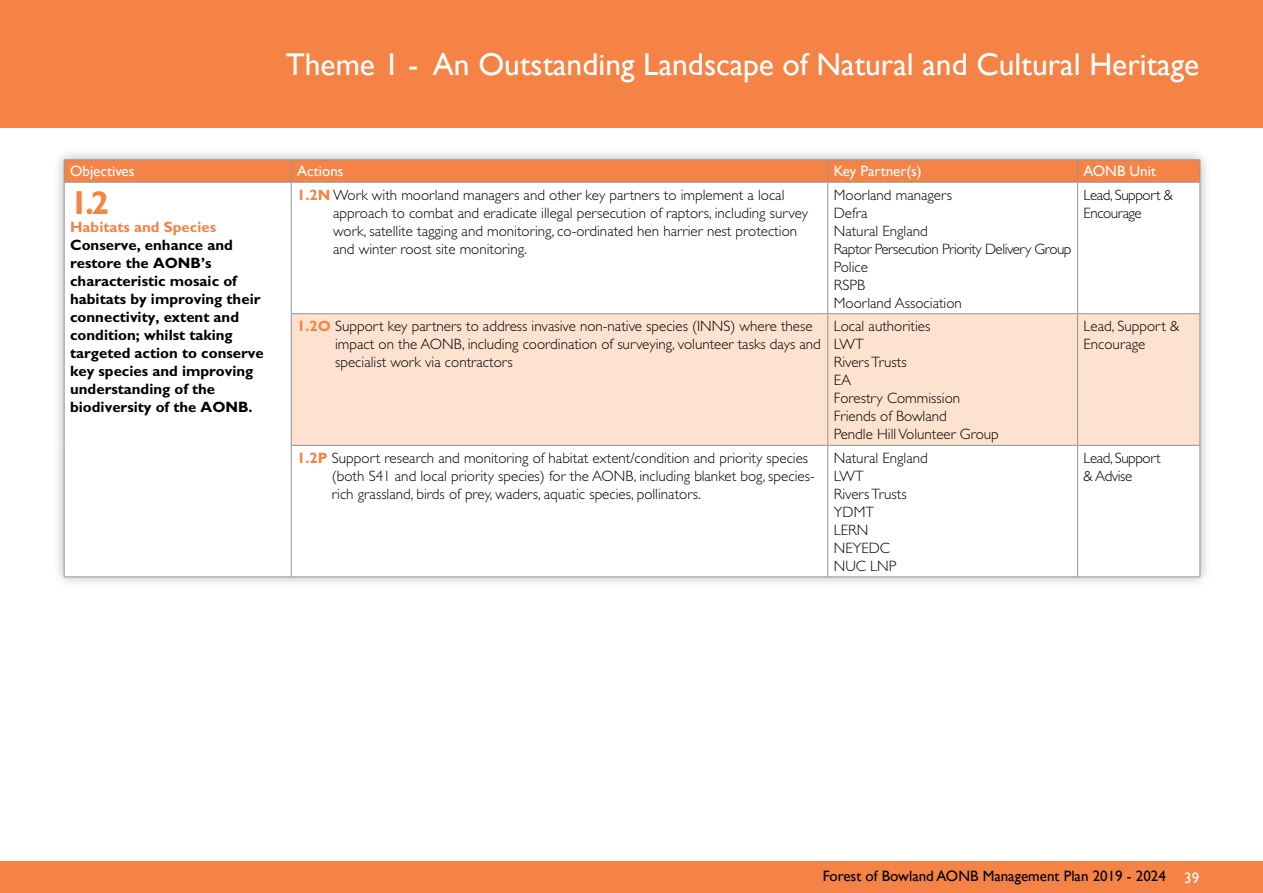
<style>
.page{position:relative;width:1263px;height:893px;background:#fff}
.page>*{position:absolute;margin:0;border:0;box-sizing:border-box;transform-origin:0 0}
.t1{font:700 33px "M Gill Sans";color:#f58345}
.t2{font:31.5px "Gill Sans";color:#fff}
.t3{font:300 15px/18px "Gill Sans";color:#000}
.t4{font:700 15px/18px "M Gill Sans";color:#000}
.t5{font:15px "Gill Sans";color:#000}
.t6{font:300 15px/18px "Gill Sans";letter-spacing:-.03em;color:#000}
.t7{font:15px "Gill Sans";color:#fff}
.t8{font:700 15px "M Gill Sans";color:#f58345}
.s1{font-family:"M Gill Sans";font-weight:700;color:#f58345}
.s2{color:#fff}
</style>
<div class="page">
<div style="left:0;top:0;width:1263px;height:128px;background:#f58345"></div>
<div style="left:0;top:861px;width:1263px;height:32px;background:#f58345"></div>
<div style="left:52px;top:148px;width:1160px;height:441px;background:#000;opacity:.3"></div>
<svg style="left:65px;top:183px;width:1134px;height:393px"></svg>
<div style="left:292px;top:314px;width:907px;height:131px;background:#fee2d0"></div>
<hr style="left:64px;top:183px;width:1px;height:131px;background:#939598">
<hr style="left:291px;top:183px;width:1px;height:130px;background:#939598">
<hr style="left:827px;top:183px;width:1px;height:130px;background:#939598">
<hr style="left:1077px;top:183px;width:1px;height:130px;background:#939598">
<hr style="left:1199px;top:183px;width:1px;height:130px;background:#939598">
<hr style="left:64px;top:314px;width:1px;height:131px;background:#939598">
<hr style="left:291px;top:314px;width:1px;height:131px;background:#939598">
<hr style="left:827px;top:314px;width:1px;height:131px;background:#939598">
<hr style="left:1077px;top:314px;width:1px;height:131px;background:#939598">
<hr style="left:1199px;top:314px;width:1px;height:131px;background:#939598">
<hr style="left:64px;top:445px;width:1px;height:131px;background:#939598">
<hr style="left:291px;top:445px;width:537px;height:1px;background:#939598">
<hr style="left:291px;top:446px;width:1px;height:130px;background:#939598">
<hr style="left:828px;top:445px;width:249px;height:1px;background:#939598">
<hr style="left:827px;top:446px;width:1px;height:130px;background:#939598">
<hr style="left:1077px;top:445px;width:123px;height:1px;background:#939598">
<hr style="left:1077px;top:446px;width:1px;height:130px;background:#939598">
<hr style="left:1199px;top:446px;width:1px;height:130px;background:#939598">
<hr style="left:64px;top:576px;width:227px;height:1px;background:#939598">
<hr style="left:291px;top:576px;width:537px;height:1px;background:#939598">
<hr style="left:828px;top:576px;width:249px;height:1px;background:#939598">
<hr style="left:1077px;top:576px;width:123px;height:1px;background:#939598">
<hr style="left:64px;top:159px;width:227px;height:1px;background:#939598">
<hr style="left:291px;top:159px;width:537px;height:1px;background:#939598">
<hr style="left:828px;top:159px;width:249px;height:1px;background:#939598">
<hr style="left:1077px;top:159px;width:123px;height:1px;background:#939598">
<svg style="left:64px;top:160px;width:1136px;height:22px;background:#f18347"></svg>
<hr style="left:64px;top:182px;width:227px;height:1px;background:#939598">
<hr style="left:291px;top:182px;width:537px;height:1px;background:#939598">
<hr style="left:828px;top:182px;width:249px;height:1px;background:#939598">
<hr style="left:1077px;top:182px;width:123px;height:1px;background:#939598">
<hr style="left:291px;top:313px;width:537px;height:1px;background:#939598">
<hr style="left:828px;top:313px;width:249px;height:1px;background:#939598">
<hr style="left:1077px;top:313px;width:123px;height:1px;background:#939598">
<h2 class="t2" style="left:286px;top:45px;width:915px">Theme 1 - An Outstanding Landscape of Natural and Cultural Heritage</h2>
<p class="t7" style="left:70px;top:162px;width:66px">Objectives</p>
<p class="t7" style="left:297px;top:162px;width:48px">Actions</p>
<p class="t7" style="left:834px;top:162px;width:90px">Key Partner(s)</p>
<p class="t7" style="left:1083px;top:162px;width:74px">AONB Unit</p>
<h1 class="t1" style="left:70px;top:184px;width:40px">1.2</h1>
<p class="t8" style="left:70px;top:218px;width:147px">Habitats and Species</p>
<p class="t4" style="left:70px;top:236px;width:195px">Conserve, enhance and restore the AONB’s characteristic mosaic of habitats by improving their connectivity, extent and condition; whilst taking targeted action to conserve key species and improving understanding of the biodiversity of the AONB.</p>
<p class="t3" style="left:333px;top:186px;width:476px;text-indent:-36px"><span class="s1">1.2N</span> Work with moorland managers and other key partners to implement a local approach to combat and eradicate illegal persecution of raptors, including survey work, satellite tagging and monitoring, co-ordinated hen harrier nest protection and winter roost site monitoring.</p>
<p class="t3" style="left:834px;top:186px;width:239px">Moorland managers<br>Defra<br>Natural England<br>Raptor Persecution Priority Delivery Group<br>Police<br>RSPB<br>Moorland Association</p>
<p class="t6" style="left:1083px;top:186px;width:91px">Lead, Support &amp;<br>Encourage</p>
<p class="t3" style="left:335px;top:317px;width:487px;text-indent:-38px"><span class="s1">1.2O</span> Support key partners to address invasive non-native species (INNS) where these impact on the AONB, including coordination of surveying, volunteer tasks days and specialist work via contractors</p>
<p class="t3" style="left:834px;top:317px;width:167px">Local authorities<br>LWT<br>Rivers Trusts<br>EA<br>Forestry Commission<br>Friends of Bowland<br>Pendle Hill Volunteer Group</p>
<p class="t3" style="left:1083px;top:317px;width:97px">Lead, Support &amp;<br>Encourage</p>
<p class="t3" style="left:332px;top:449px;width:484px;text-indent:-35px"><span class="s1">1.2P</span> Support research and monitoring of habitat extent/condition and priority species (both S41 and local priority species) for the AONB, including blanket bog, species&shy;rich grassland, birds of prey, waders, aquatic species, pollinators.</p>
<p class="t3" style="left:834px;top:449px;width:95px">Natural England<br>LWT<br>Rivers Trusts<br>YDMT<br>LERN<br>NEYEDC<br>NUC LNP</p>
<p class="t6" style="left:1083px;top:449px;width:79px">Lead, Support &amp; Advise</p>
<p class="t5" style="left:823px;top:867px;width:378px">Forest of Bowland AONB Management Plan 2019 - 2024 <span class="s2">39</span></p>
</div>
